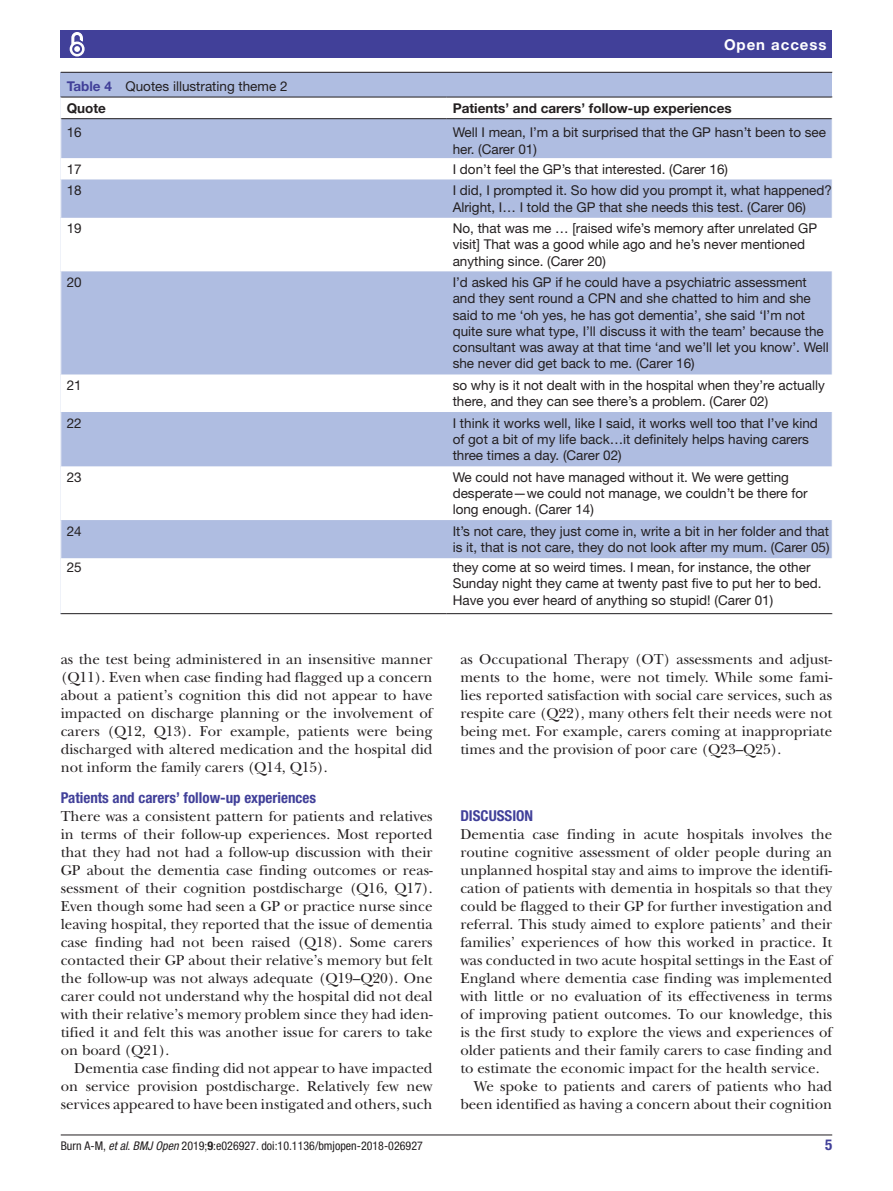
<style>
.page{position:relative;width:893px;height:1191px;background:#fff}
.page>*{position:absolute;margin:0;border:0;box-sizing:border-box;transform-origin:0 0}
.t1{font:15px/18px "New Baskerville";color:#231f20;text-align:justify}
.t2{font:700 condensed 15px "Helvetica Neue LT Std";color:#414099}
.t3{font:700 15px "Helvetica Neue LT Std";letter-spacing:.065em;color:#fff}
.t4{font:13.5px/16.2px "Helvetica Neue LT Std";color:#231f20}
.t5{font:700 13.5px "Helvetica Neue LT Std";color:#231f20}
.t6{font:condensed 12px "Helvetica Neue LT Std";color:#231f20}
.s1{font-weight:700;color:#414099}
.s2{font-weight:700}
.s3{font-style:italic}
</style>
<div class="page">
<hr style="left:61px;top:1134px;width:771px;height:1px;background:#231f20">
<div style="left:61px;top:31px;width:771px;height:27px;background:#414099"></div>
<svg style="left:69px;top:32px;width:16px;height:25px"></svg>
<div style="left:61px;top:73px;width:771px;height:541px;background:#afbde1"></div>
<hr style="left:61px;top:72px;width:771px;height:1px;background:#231f20">
<div style="left:61px;top:98px;width:771px;height:515px;background:#fff"></div>
<svg style="left:61px;top:119px;width:771px;height:439px"></svg>
<hr style="left:61px;top:97px;width:386px;height:1px;background:#231f20">
<hr style="left:61px;top:118px;width:386px;height:1px;background:#231f20">
<hr style="left:447px;top:97px;width:385px;height:1px;background:#231f20">
<hr style="left:447px;top:118px;width:385px;height:1px;background:#231f20">
<hr style="left:61px;top:613px;width:386px;height:1px;background:#231f20">
<hr style="left:447px;top:613px;width:385px;height:1px;background:#231f20">
<svg style="left:60px;top:97px;width:1px;height:22px"></svg>
<svg style="left:60px;top:158px;width:1px;height:22px"></svg>
<p class="t4" style="left:67px;top:75px;width:222px;line-height:22px"><span class="s1">Table 4</span> Quotes illustrating theme 2<br><span class="s2">Quote</span></p>
<p class="t3" style="left:724px;top:35px;width:104px">Open access</p>
<p class="t5" style="left:453px;top:99px;width:280px">Patients’ and carers’ follow-up experiences</p>
<p class="t4" style="left:67px;top:124px;width:17px">16</p>
<p class="t4" style="left:453px;top:124px;width:375px">Well I mean, I’m a bit surprised that the GP hasn’t been to see her. (Carer 01)</p>
<p class="t4" style="left:67px;top:161px;width:17px">17</p>
<p class="t4" style="left:453px;top:161px;width:277px">I don’t feel the GP’s that interested. (Carer 16)</p>
<p class="t4" style="left:67px;top:182px;width:17px">18</p>
<p class="t4" style="left:453px;top:182px;width:381px">I did, I prompted it. So how did you prompt it, what happened?<br>Alright, I… I told the GP that she needs this test. (Carer 06)</p>
<p class="t4" style="left:67px;top:220px;width:17px">19</p>
<p class="t4" style="left:453px;top:220px;width:366px">No, that was me … [raised wife’s memory after unrelated GP visit] That was a good while ago and he’s never mentioned anything since. (Carer 20)</p>
<p class="t4" style="left:67px;top:274px;width:17px">20</p>
<p class="t4" style="left:453px;top:274px;width:378px">I’d asked his GP if he could have a psychiatric assessment and they sent round a CPN and she chatted to him and she said to me ‘oh yes, he has got dementia’, she said ‘I’m not quite sure what type, I’ll discuss it with the team’ because the consultant was away at that time ‘and we’ll let you know’. Well she never did get back to me. (Carer 16)</p>
<p class="t4" style="left:67px;top:377px;width:17px">21</p>
<p class="t4" style="left:453px;top:377px;width:374px">so why is it not dealt with in the hospital when they’re actually there, and they can see there’s a problem. (Carer 02)</p>
<p class="t4" style="left:67px;top:415px;width:17px">22</p>
<p class="t4" style="left:453px;top:415px;width:367px">I think it works well, like I said, it works well too that I’ve kind of got a bit of my life back…it definitely helps having carers three times a day. (Carer 02)</p>
<p class="t4" style="left:67px;top:469px;width:17px">23</p>
<p class="t4" style="left:453px;top:469px;width:357px">We could not have managed without it. We were getting desperate—we could not manage, we couldn’t be there for long enough. (Carer 14)</p>
<p class="t4" style="left:67px;top:523px;width:17px">24</p>
<p class="t4" style="left:453px;top:523px;width:378px">It’s not care, they just come in, write a bit in her folder and that is it, that is not care, they do not look after my mum. (Carer 05)</p>
<p class="t4" style="left:67px;top:559px;width:17px">25</p>
<p class="t4" style="left:453px;top:559px;width:370px">they come at so weird times. I mean, for instance, the other<br>Sunday night they came at twenty past five to put her to bed.<br>Have you ever heard of anything so stupid! (Carer 01)</p>
<p class="t1" style="left:61px;top:650px;width:373px">as the test being administered in an insensitive manner (Q11). Even when case finding had flagged up a concern about a patient’s cognition this did not appear to have impacted on discharge planning or the involvement of carers (Q12, Q13). For example, patients were being discharged with altered medication and the hospital did not inform the family carers (Q14, Q15).</p>
<p class="t2" style="left:61px;top:789px;width:257px">Patients and carers’ follow-up experiences</p>
<p class="t1" style="left:61px;top:807px;width:373px">There was a consistent pattern for patients and relatives in terms of their follow-up experiences. Most reported that they had not had a follow-up discussion with their GP about the dementia case finding outcomes or reas&shy;sessment of their cognition postdischarge (Q16, Q17).<br>Even though some had seen a GP or practice nurse since leaving hospital, they reported that the issue of dementia case finding had not been raised (Q18). Some carers contacted their GP about their relative’s memory but felt the follow-up was not always adequate (Q19–Q20). One carer could not understand why the hospital did not deal with their relative’s memory problem since they had iden&shy;tified it and felt this was another issue for carers to take on board (Q21).</p>
<p class="t1" style="left:61px;top:1059px;width:373px;text-indent:14px">Dementia case finding did not appear to have impacted on service provision postdischarge. Relatively few new services appeared to have been instigated and others, such</p>
<p class="t1" style="left:460px;top:650px;width:373px">as Occupational Therapy (OT) assessments and adjust&shy;ments to the home, were not timely. While some fami&shy;lies reported satisfaction with social care services, such as respite care (Q22), many others felt their needs were not being met. For example, carers coming at inappropriate times and the provision of poor care (Q23–Q25).</p>
<p class="t2" style="left:460px;top:807px;width:74px">Discussion</p>
<p class="t1" style="left:460px;top:825px;width:373px">Dementia case finding in acute hospitals involves the</p>
<p class="t1" style="left:460px;top:843px;width:373px">routine cognitive assessment of older people during an</p>
<p class="t1" style="left:460px;top:861px;width:373px">unplanned hospital stay and aims to improve the identifi-</p>
<p class="t1" style="left:460px;top:879px;width:373px">cation of patients with dementia in hospitals so that they</p>
<p class="t1" style="left:460px;top:897px;width:373px">could be flagged to their GP for further investigation and</p>
<p class="t1" style="left:460px;top:915px;width:373px">referral. This study aimed to explore patients’ and their</p>
<p class="t1" style="left:460px;top:933px;width:373px">families’ experiences of how this worked in practice. It</p>
<p class="t1" style="left:460px;top:951px;width:373px">was conducted in two acute hospital settings in the East of</p>
<p class="t1" style="left:460px;top:969px;width:373px">England where dementia case finding was implemented</p>
<p class="t1" style="left:460px;top:987px;width:373px">with little or no evaluation of its effectiveness in terms</p>
<p class="t1" style="left:460px;top:1005px;width:373px">of improving patient outcomes. To our knowledge, this</p>
<p class="t1" style="left:460px;top:1023px;width:373px">is the first study to explore the views and experiences of</p>
<p class="t1" style="left:460px;top:1041px;width:373px">older patients and their family carers to case finding and</p>
<p class="t1" style="left:460px;top:1059px;width:361px">to estimate the economic impact for the health service.</p>
<p class="t1" style="left:474px;top:1077px;width:360px">We spoke to patients and carers of patients who had</p>
<p class="t1" style="left:460px;top:1095px;width:373px">been identified as having a concern about their cognition</p>
<p class="t6" style="left:61px;top:1138px;width:364px">Burn A-M, <span class="s3">et al</span>. <span class="s3">BMJ Open</span> 2019;<span class="s2">9</span>:e026927. doi:10.1136/bmjopen-2018-026927</p>
<p class="t2" style="left:825px;top:1135px;width:9px">5</p>
</div>
